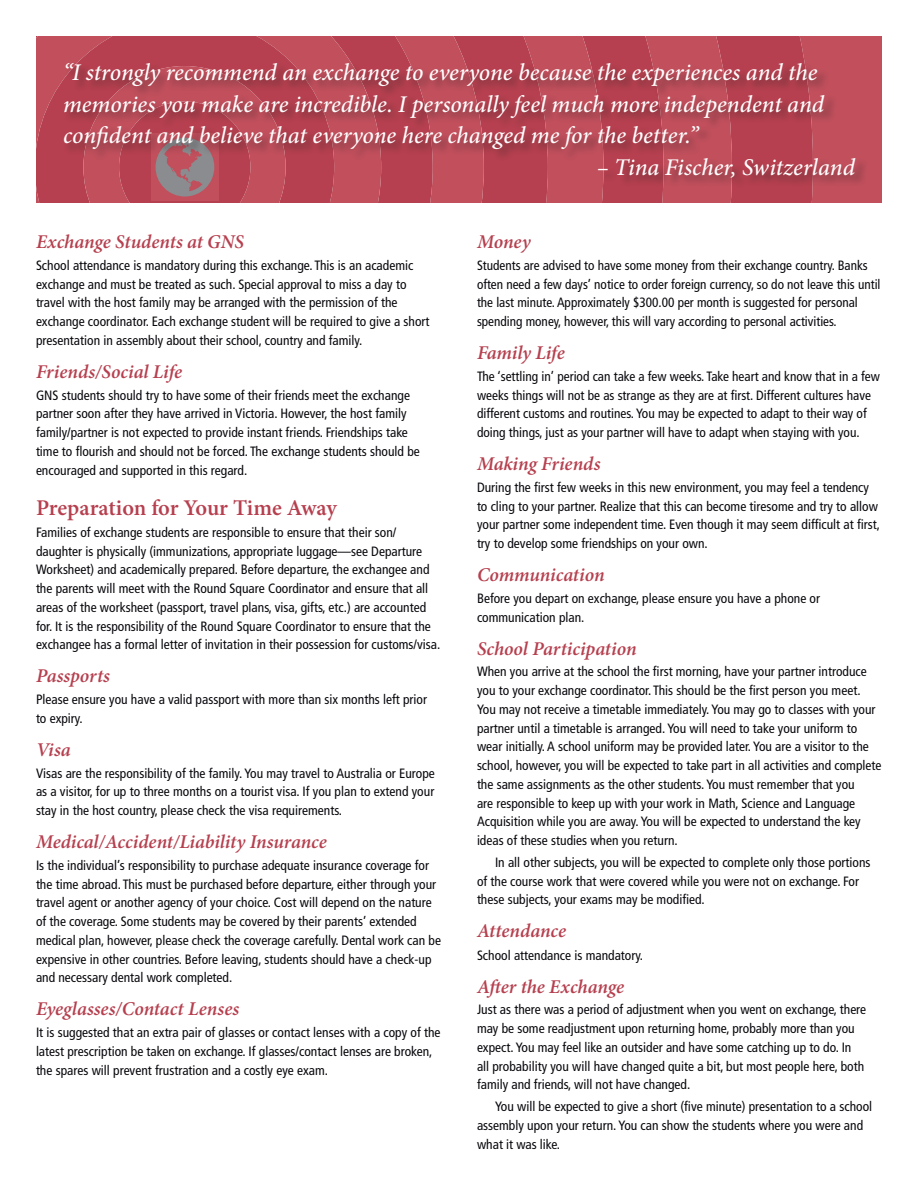
<style>
.page{position:relative;width:918px;height:1188px;background:#fff}
.page>*{position:absolute;margin:0;border:0;box-sizing:border-box;transform-origin:0 0}
.pull_quote{font:italic 500 24px/31.5px "Minion Pro";letter-spacing:-.005em;color:#fff}
._1st_order{font:600 22.5px "Minion Pro";letter-spacing:-.01em;color:#b6404f}
._2nd_order{font:italic 600 19.5px "Minion Pro";letter-spacing:-.005em;color:#b6404f}
.body_copy{font:condensed 13.5px/18.8px "Frutiger LT Std";color:#08080d}
.body_2nd{font:condensed 13.5px/18.8px "Frutiger LT Std";color:#08080d}
</style>
<div class="page">
<svg style="left:732px;top:36px;width:150px;height:166px;background:#bc4957"></svg>
<svg style="left:664px;top:36px;width:68px;height:166px;background:#bf4d5a"></svg>
<svg style="left:603px;top:36px;width:61px;height:166px;background:#b84351"></svg>
<svg style="left:548px;top:36px;width:55px;height:166px;background:#be4c59"></svg>
<svg style="left:484px;top:36px;width:64px;height:166px;background:#b84352"></svg>
<svg style="left:433px;top:36px;width:51px;height:166px;background:#bd4a58"></svg>
<svg style="left:381px;top:36px;width:52px;height:166px;background:#ba4654"></svg>
<svg style="left:334px;top:36px;width:47px;height:166px;background:#ba4655"></svg>
<svg style="left:36px;top:36px;width:298px;height:166px;background:#b94553"></svg>
<svg style="left:83px;top:190px;width:203px;height:12px;background:#ba4e5b"></svg>
<div style="left:64px;top:63px;width:804px;height:127px;background:#231f20;opacity:.45"></div>
<p class="pull_quote" style="left:63px;top:57px;width:763px">“I strongly recommend an exchange to everyone because the experiences and the memories you make are incredible. I personally feel much more independent and confident and believe that everyone here changed me for the better.”</p>
<p class="pull_quote" style="left:597px;top:151px;width:260px">– Tina Fischer, Switzerland</p>
<p class="_2nd_order" style="left:36px;top:228px;width:209px">Exchange Students at GNS</p>
<p class="body_copy" style="left:36px;top:256px;width:395px">School attendance is mandatory during this exchange. This is an academic exchange and must be treated as such. Special approval to miss a day to travel with the host family may be arranged with the permission of the exchange coordinator. Each exchange student will be required to give a short presentation in assembly about their school, country and family.</p>
<p class="_2nd_order" style="left:36px;top:358px;width:148px">Friends/Social Life</p>
<p class="body_copy" style="left:36px;top:386px;width:385px">GNS students should try to have some of their friends meet the exchange partner soon after they have arrived in Victoria. However, the host family family/partner is not expected to provide instant friends. Friendships take time to flourish and should not be forced. The exchange students should be encouraged and supported in this regard.</p>
<p class="_1st_order" style="left:36px;top:492px;width:302px">Preparation for Your Time Away</p>
<p class="body_copy" style="left:36px;top:523px;width:406px">Families of exchange students are responsible to ensure that their son/ daughter is physically (immunizations, appropriate luggage—see Departure Worksheet) and academically prepared. Before departure, the exchangee and the parents will meet with the Round Square Coordinator and ensure that all areas of the worksheet (passport, travel plans, visa, gifts, etc.) are accounted for. It is the responsibility of the Round Square Coordinator to ensure that the exchangee has a formal letter of invitation in their possession for customs/visa.</p>
<p class="_2nd_order" style="left:36px;top:663px;width:76px">Passports</p>
<p class="body_copy" style="left:36px;top:690px;width:393px">Please ensure you have a valid passport with more than six months left prior to expiry.</p>
<p class="_2nd_order" style="left:36px;top:736px;width:36px">Visa</p>
<p class="body_copy" style="left:36px;top:764px;width:400px;text-align:justify">Visas are the responsibility of the family. You may travel to Australia or Europe as a visitor, for up to three months on a tourist visa. If you plan to extend your stay in the host country, please check the visa requirements.</p>
<p class="_2nd_order" style="left:36px;top:828px;width:292px">Medical/Accident/Liability Insurance</p>
<p class="body_copy" style="left:36px;top:856px;width:407px">Is the individual’s responsibility to purchase adequate insurance coverage for the time abroad. This must be purchased before departure, either through your travel agent or another agency of your choice. Cost will depend on the nature of the coverage. Some students may be covered by their parents’ extended medical plan, however, please check the coverage carefully. Dental work can be expensive in other countries. Before leaving, students should have a check-up and necessary dental work completed.</p>
<p class="_2nd_order" style="left:36px;top:996px;width:205px">Eyeglasses/Contact Lenses</p>
<p class="body_copy" style="left:36px;top:1023px;width:406px">It is suggested that an extra pair of glasses or contact lenses with a copy of the latest prescription be taken on exchange. If glasses/contact lenses are broken, the spares will prevent frustration and a costly eye exam.</p>
<p class="_2nd_order" style="left:477px;top:228px;width:55px">Money</p>
<p class="body_copy" style="left:477px;top:256px;width:405px">Students are advised to have some money from their exchange country. Banks often need a few days’ notice to order foreign currency, so do not leave this until the last minute. Approximately $300.00 per month is suggested for personal spending money, however, this will vary according to personal activities.</p>
<p class="_2nd_order" style="left:477px;top:339px;width:89px">Family Life</p>
<p class="body_copy" style="left:477px;top:367px;width:404px">The ‘settling in’ period can take a few weeks. Take heart and know that in a few weeks things will not be as strange as they are at first. Different cultures have different customs and routines. You may be expected to adapt to their way of doing things, just as your partner will have to adapt when staying with you.</p>
<p class="_2nd_order" style="left:477px;top:450px;width:125px">Making Friends</p>
<p class="body_copy" style="left:477px;top:478px;width:405px">During the first few weeks in this new environment, you may feel a tendency to cling to your partner. Realize that this can become tiresome and try to allow your partner some independent time. Even though it may seem difficult at first, try to develop some friendships on your own.</p>
<p class="_2nd_order" style="left:477px;top:561px;width:129px">Communication</p>
<p class="body_copy" style="left:477px;top:589px;width:345px">Before you depart on exchange, please ensure you have a phone or communication plan.</p>
<p class="_2nd_order" style="left:477px;top:635px;width:161px">School Participation</p>
<p class="body_copy" style="left:477px;top:662px;width:406px">When you arrive at the school the first morning, have your partner introduce you to your exchange coordinator. This should be the first person you meet.<br>You may not receive a timetable immediately. You may go to classes with your partner until a timetable is arranged. You will need to take your uniform to wear initially. A school uniform may be provided later. You are a visitor to the school, however, you will be expected to take part in all activities and complete the same assignments as the other students. You must remember that you<br>are responsible to keep up with your work in Math, Science and Language Acquisition while you are away. You will be expected to understand the key ideas of these studies when you return.</p>
<p class="body_2nd" style="left:477px;top:853px;width:395px;text-indent:18px">In all other subjects, you will be expected to complete only those portions of the course work that were covered while you were not on exchange. For these subjects, your exams may be modified.</p>
<p class="_2nd_order" style="left:477px;top:918px;width:91px">Attendance</p>
<p class="body_copy" style="left:477px;top:946px;width:168px">School attendance is mandatory.</p>
<p class="_2nd_order" style="left:477px;top:973px;width:149px">After the Exchange</p>
<p class="body_copy" style="left:477px;top:1000px;width:391px">Just as there was a period of adjustment when you went on exchange, there may be some readjustment upon returning home, probably more than you expect. You may feel like an outsider and have some catching up to do. In all probability you will have changed quite a bit, but most people here, both family and friends, will not have changed.</p>
<p class="body_2nd" style="left:477px;top:1097px;width:397px;text-indent:18px">You will be expected to give a short (five minute) presentation to a school assembly upon your return. You can show the students where you were and what it was like.</p>
</div>
